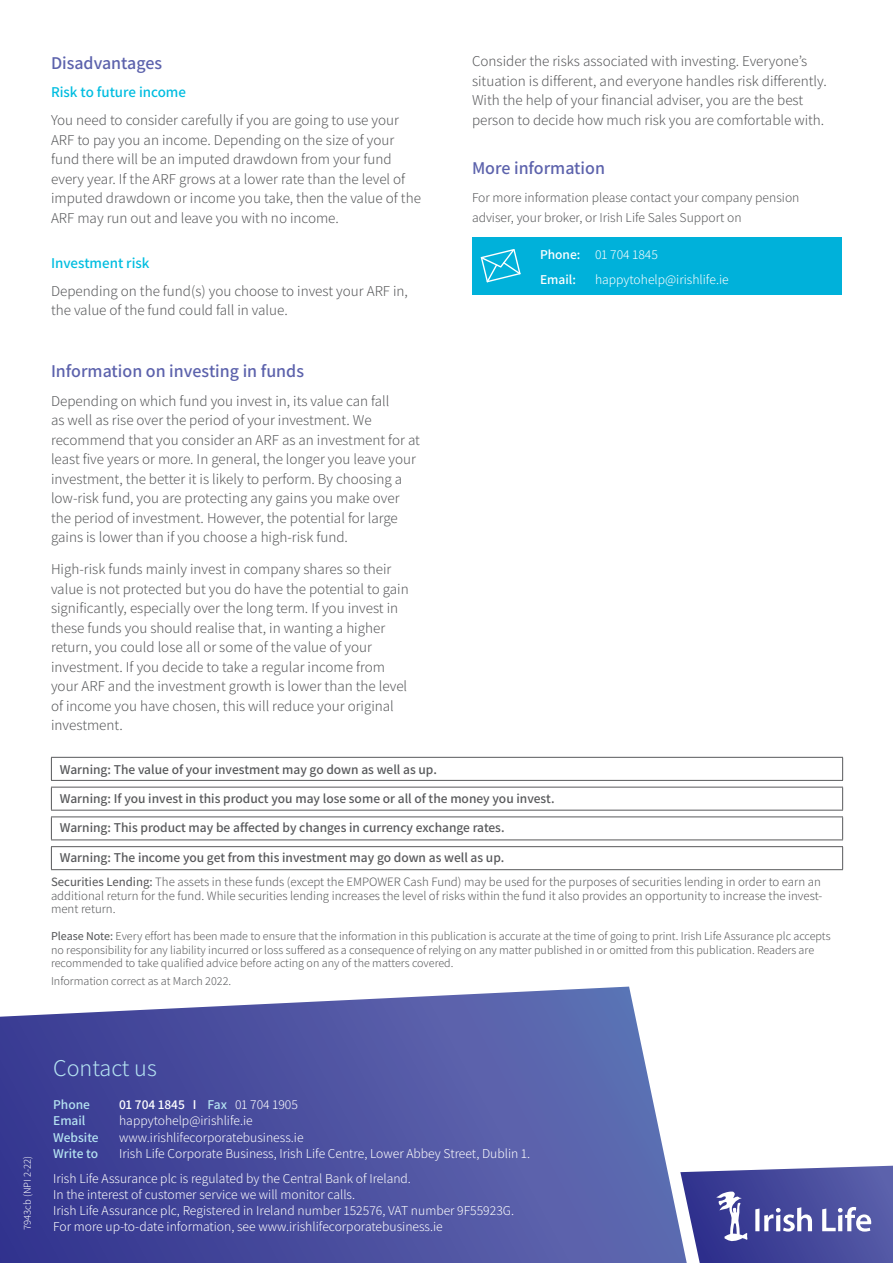
<style>
.page{position:relative;width:893px;height:1263px;background:#fff}
.page>*{position:absolute;margin:0;border:0;box-sizing:border-box;transform-origin:0 0}
.t1{font:300 24px "Assistant";color:#b4e2f1}
.t2{font:600 18px "Assistant";color:#5c62ac}
.t3{font:300 15px/19.5px "Assistant";color:#58595b}
.t4{font:600 15px "Assistant";color:#00bde0}
.t5{font:300 13.5px/24.8px "Assistant";color:#fff}
.t6{font:600 13.5px/28.3px "Assistant";color:#58595b}
.t7{font:300 13.5px/19.5px "Assistant";color:#58595b}
.t8{font:600 13.5px/24.8px "Assistant";color:#fff}
.t9{font:600 13.5px "Assistant";color:#b4e2f1}
.t10{font:300 12.75px/13.5px "Assistant";color:#58595b}
.t11{font:300 12px/13.5px "Assistant";color:#58595b}
.t12{font:300 10.5px "Assistant";color:#fff}
.s1{font-weight:300}
.s2{font-weight:500}
.s3{color:#b4e2f1}
</style>
<div class="page">
<div style="left:472px;top:237px;width:370px;height:57px;background:#00b1da"></div>
<svg style="left:687px;top:1166px;width:206px;height:97px;background:#5c5ea7"></svg>
<svg style="left:0;top:986px;width:687px;height:277px;background:#5d62aa"></svg>
<svg style="left:51px;top:758px;width:1px;height:22px"></svg>
<hr style="left:51px;top:757px;width:792px;height:1px;background:#58595b">
<svg style="left:842px;top:758px;width:1px;height:22px"></svg>
<hr style="left:51px;top:780px;width:792px;height:1px;background:#58595b">
<svg style="left:51px;top:788px;width:1px;height:22px"></svg>
<hr style="left:51px;top:787px;width:792px;height:1px;background:#58595b">
<svg style="left:842px;top:787px;width:1px;height:23px"></svg>
<hr style="left:51px;top:810px;width:792px;height:1px;background:#58595b">
<svg style="left:51px;top:817px;width:1px;height:22px"></svg>
<hr style="left:51px;top:816px;width:792px;height:1px;background:#58595b">
<svg style="left:842px;top:817px;width:1px;height:22px"></svg>
<hr style="left:51px;top:839px;width:792px;height:1px;background:#58595b">
<svg style="left:51px;top:847px;width:1px;height:22px"></svg>
<hr style="left:51px;top:846px;width:792px;height:1px;background:#58595b">
<svg style="left:842px;top:847px;width:1px;height:22px"></svg>
<hr style="left:51px;top:869px;width:792px;height:1px;background:#58595b">
<svg style="left:481px;top:249px;width:40px;height:33px"></svg>
<p class="t2" style="left:51px;top:51px;width:113px">Disadvantages</p>
<p class="t4" style="left:51px;top:82px;width:136px">Risk to future income</p>
<p class="t3" style="left:51px;top:110px;width:371px">You need to consider carefully if you are going to use your ARF to pay you an income. Depending on the size of your fund there will be an imputed drawdown from your fund every year. If the ARF grows at a lower rate than the level of imputed drawdown or income you take, then the value of the ARF may run out and leave you with no income.</p>
<p class="t4" style="left:51px;top:253px;width:100px">Investment risk</p>
<p class="t3" style="left:51px;top:280px;width:358px">Depending on the fund(s) you choose to invest your ARF in, the value of the fund could fall in value.</p>
<p class="t2" style="left:51px;top:359px;width:254px">Information on investing in funds</p>
<p class="t3" style="left:51px;top:390px;width:370px">Depending on which fund you invest in, its value can fall<br>as well as rise over the period of your investment. We recommend that you consider an ARF as an investment for at least five years or more. In general, the longer you leave your investment, the better it is likely to perform. By choosing a low-risk fund, you are protecting any gains you make over the period of investment. However, the potential for large gains is lower than if you choose a high-risk fund.</p>
<p class="t3" style="left:51px;top:559px;width:359px">High-risk funds mainly invest in company shares so their value is not protected but you do have the potential to gain significantly, especially over the long term. If you invest in these funds you should realise that, in wanting a higher return, you could lose all or some of the value of your investment. If you decide to take a regular income from your ARF and the investment growth is lower than the level of income you have chosen, this will reduce your original investment.</p>
<p class="t3" style="left:472px;top:51px;width:356px">Consider the risks associated with investing. Everyone’s situation is different, and everyone handles risk differently.<br>With the help of your fi nancial adviser, you are the best person to decide how much risk you are comfortable with.</p>
<p class="t2" style="left:472px;top:156px;width:135px">More information</p>
<p class="t7" style="left:472px;top:187px;width:329px">For more information please contact your company pension adviser, your broker, or Irish Life Sales Support on</p>
<p class="t8" style="left:540px;top:241px;width:119px">Phone: <span class="s1">01 704 1845<br></span>Email:</p>
<p class="t5" style="left:595px;top:266px;width:135px">happytohelp@irishlife.ie</p>
<p class="t6" style="left:60px;top:755px;width:496px">Warning: The value of your investment may go down as well as up.<br>Warning: If you invest in this product you may lose some or all of the money you invest.</p>
<p class="t6" style="left:60px;top:813px;width:446px">Warning: This product may be affected by changes in currency exchange rates.</p>
<p class="t6" style="left:60px;top:843px;width:446px">Warning: The income you get from this investment may go down as well as up.</p>
<p class="t10" style="left:51px;top:874px;width:773px"><span class="s2">Securities Lending:</span> The assets in these funds (except the EMPOWER Cash Fund) may be used for the purposes of securities lending in order to earn an additional return for the fund. While securities lending increases the level of risks within the fund it also provides an opportunity to increase the invest&shy;ment return.</p>
<p class="t11" style="left:51px;top:929px;width:781px"><span class="s2">Please Note:</span> Every effort has been made to ensure that the information in this publication is accurate at the time of going to print. Irish Life Assurance plc accepts no responsibility for any liability incurred or loss suffered as a consequence of relying on any matter published in or omitted from this publication. Readers are recommended to take qualified advice before acting on any of the matters covered.</p>
<p class="t11" style="left:51px;top:974px;width:182px">Information correct as at March 2022.</p>
<p class="t12" style="left:20px;top:1230px;width:76px;rotate:-90deg">7943cb (NPI 2-22)</p>
<h1 class="t1" style="left:53px;top:1051px;width:105px">Contact us</h1>
<p class="t9" style="left:53px;top:1095px;width:38px">Phone</p>
<p class="t8" style="left:119px;top:1092px;width:180px">01 704 1845 I <span class="s3">Fax</span> <span class="s1">01 704 1905</span></p>
<p class="t9" style="left:53px;top:1112px;width:34px">Email</p>
<p class="t5" style="left:119px;top:1108px;width:135px">happytohelp@irishlife.ie</p>
<p class="t9" style="left:53px;top:1128px;width:47px">Website</p>
<p class="t5" style="left:119px;top:1124px;width:186px">www.irishlifecorporatebusiness.ie</p>
<p class="t9" style="left:53px;top:1144px;width:46px">Write to</p>
<p class="t5" style="left:53px;top:1140px;width:478px;text-indent:66px">Irish Life Corporate Business, Irish Life Centre, Lower Abbey Street, Dublin 1.<br>Irish Life Assurance plc is regulated by the Central Bank of Ireland.</p>
<p class="t5" style="left:53px;top:1185px;width:462px;line-height:16.2px">In the interest of customer service we will monitor calls.<br>Irish Life Assurance plc, Registered in Ireland number 152576, VAT number 9F55923G.</p>
<p class="t5" style="left:53px;top:1213px;width:391px">For more up-to-date information, see www.irishlifecorporatebusiness.ie</p>
</div>
